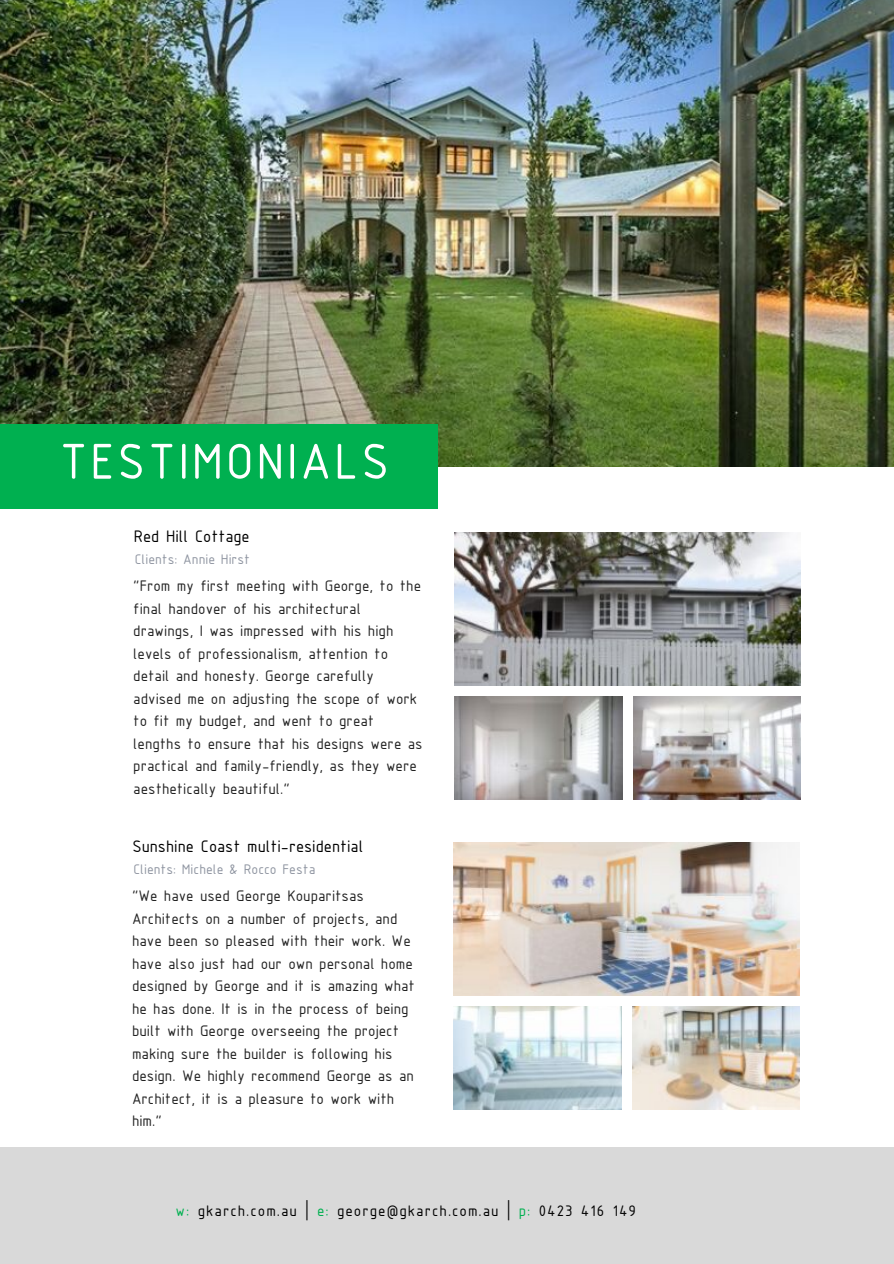
<style>
.page{position:relative;width:894px;height:1264px;background:#fff}
.page>*{position:absolute;margin:0;border:0;box-sizing:border-box;transform-origin:0 0}
.t1{font:54px "ISOCPEUR";letter-spacing:.05em;color:#fff}
.t2{font:18px "ISOCPEUR";color:#000}
.t3{font:16.5px/22.5px "ISOCPEUR";color:#222}
.t4{font:16.5px "ISOCPEUR";letter-spacing:.06em;color:#000}
.t5{font:15px "ISOCPEUR";color:#8f95a1}
.s1{color:#00b050}
</style>
<div class="page">
<img style="left:0;top:0;width:893px;height:466px">
<div style="left:0;top:424px;width:437px;height:84px;background:#00b050"></div>
<div style="left:0;top:1147px;width:893px;height:116px;background:#d9d9d9"></div>
<img style="left:454px;top:532px;width:346px;height:153px">
<img style="left:454px;top:697px;width:168px;height:102px">
<img style="left:633px;top:697px;width:167px;height:102px">
<img style="left:453px;top:842px;width:346px;height:153px">
<img style="left:453px;top:1006px;width:168px;height:103px">
<img style="left:632px;top:1006px;width:167px;height:103px">
<h1 class="t1" style="left:60px;top:444px;width:331px">TESTIMONIALS</h1>
<p class="t2" style="left:134px;top:530px;width:117px">Red Hill Cottage</p>
<p class="t5" style="left:135px;top:554px;width:117px">Clients: Annie Hirst</p>
<p class="t3" style="left:133px;top:576px;width:291px">“From my first meeting with George, to the final handover of his architectural drawings, I was impressed with his high levels of professionalism, attention to detail and honesty. George carefully advised me on adjusting the scope of work to fit my budget, and went to great lengths to ensure that his designs were as practical and family-friendly, as they were aesthetically beautiful."</p>
<p class="t2" style="left:132px;top:840px;width:232px">Sunshine Coast multi-residential</p>
<p class="t5" style="left:133px;top:864px;width:183px">Clients: Michele &amp; Rocco Festa</p>
<p class="t3" style="left:132px;top:886px;width:284px">“We have used George Kouparitsas Architects on a number of projects, and have been so pleased with their work. We have also just had our own personal home designed by George and it is amazing what he has done. It is in the process of being built with George overseeing the project making sure the builder is following his design. We highly recommend George as an Architect, it is a pleasure to work with him.”</p>
<p class="t4" style="left:175px;top:1205px;width:462px"><span class="s1">w:</span> gkarch.com.au | <span class="s1">e:</span> george@gkarch.com.au | <span class="s1">p:</span> 0423 416 149</p>
</div>
